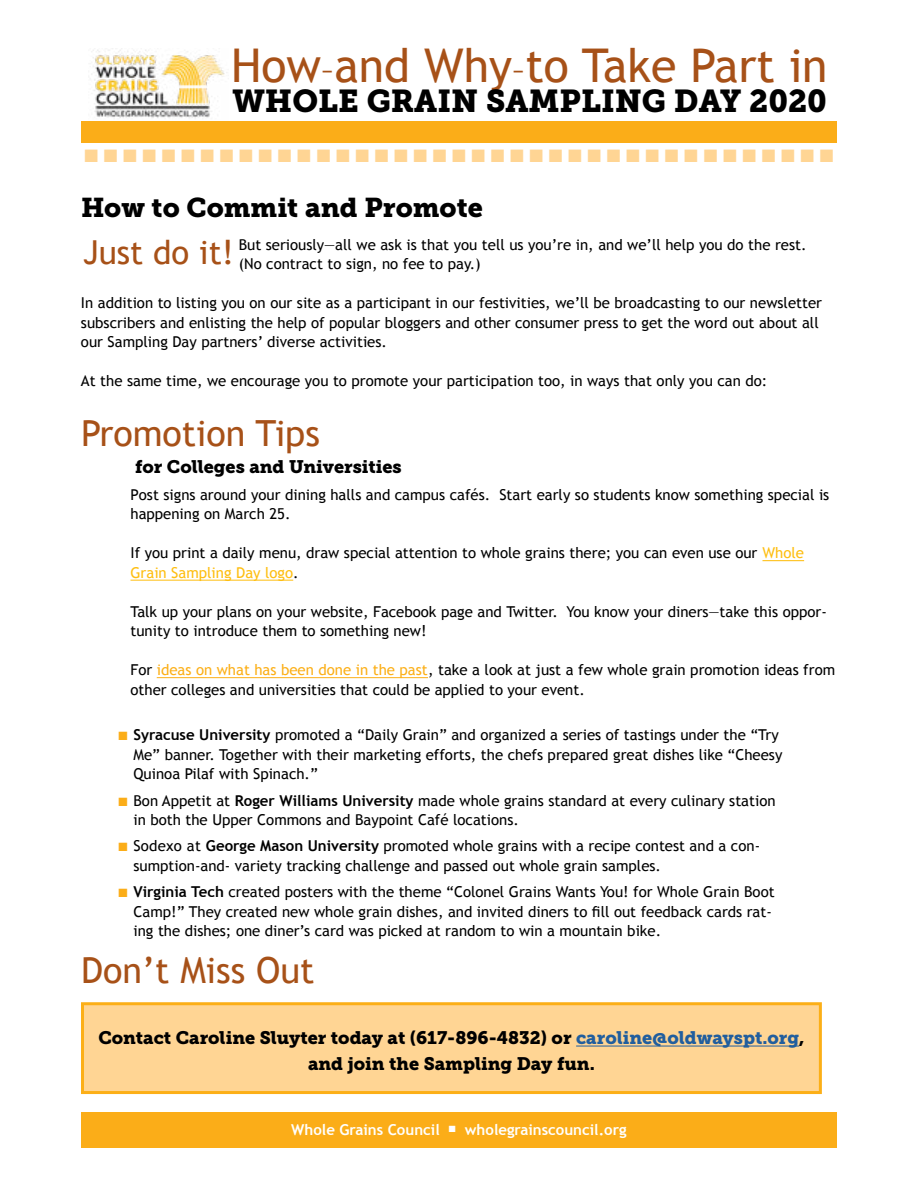
<style>
.page{position:relative;width:918px;height:1188px;background:#fff}
.page>*{position:absolute;margin:0;border:0;box-sizing:border-box;transform-origin:0 0}
.t1{font:46.5px "Trebuchet MS";color:#a75118}
.t2{font:36px "Trebuchet MS";color:#a75118}
.t3{font:33px "Trebuchet MS";color:#a75118}
.t4{font:31.5px "Museo Slab 900";color:#000}
.t5{font:27px "Museo Slab 900";color:#000}
.t6{font:18px/25.5px "Museo Slab 900";color:#000;text-align:center}
.t7{font:18px "Zapf Dingbats ITC";color:#ffd594}
.t8{font:15px/19.5px "Trebuchet MS";color:#000}
.t9{font:700 15px "Trebuchet MS";color:#fff}
.s1{font-size:36px}
.s2{color:#febe10}
.s3{color:#fcaf17}
.s4{color:#fbad18}
.s5{font-weight:700}
.s6{color:#215e9e}
</style>
<div class="page">
<div style="left:81px;top:121px;width:756px;height:22px;background:#fbad18"></div>
<div style="left:81px;top:1112px;width:756px;height:36px;background:#fbad18"></div>
<img style="left:91px;top:50px;width:136px;height:68px">
<hr style="left:157px;top:677px;width:271px;height:1px;background:#fcaf17">
<hr style="left:131px;top:580px;width:162px;height:1px;background:#febe10">
<hr style="left:762px;top:560px;width:42px;height:1px;background:#febe10">
<div style="left:82px;top:1004px;width:738px;height:89px;background:#ffd594"></div>
<hr style="left:576px;top:1046px;width:223px;height:1px;background:#215e9e">
<div style="left:81px;top:1002px;width:741px;height:92px;border:3px solid #fcaf17"></div>
<h1 class="t1" style="left:231px;top:38px;width:598px">How<span class="s1">–</span>and Why<span class="s1">–</span>to Take Part in</h1>
<h3 class="t4" style="left:232px;top:83px;width:596px">WHOLE GRAIN SAMPLING DAY 2020</h3>
<p class="t7" style="left:84px;top:148px;width:750px">■ ■ ■ ■ ■ ■ ■ ■ ■ ■ ■ ■ ■ ■ ■ ■ ■ ■ ■ ■ ■ ■ ■ ■ ■ ■ ■ ■ ■ ■ ■ ■ ■ ■ ■ ■ ■ ■ ■</p>
<h3 class="t5" style="left:81px;top:192px;width:403px">How to Commit and Promote</h3>
<p class="t8" style="left:239px;top:235px;width:569px">But seriously—all we ask is that you tell us you’re in, and we’ll help you do the rest. (No contract to sign, no fee to pay.)</p>
<p class="t8" style="left:81px;top:293px;width:743px">In addition to listing you on our site as a participant in our festivities, we’ll be broadcasting to our newsletter subscribers and enlisting the help of popular bloggers and other consumer press to get the word out about all our Sampling Day partners’ diverse activities.</p>
<p class="t8" style="left:81px;top:371px;width:688px">At the same time, we encourage you to promote your participation too, in ways that only you can do:</p>
<h2 class="t2" style="left:81px;top:412px;width:240px">Promotion Tips</h2>
<p class="t6" style="left:135px;top:454px;width:268px">for Colleges and Universities</p>
<p class="t8" style="left:130px;top:485px;width:700px">Post signs around your dining halls and campus cafés. Start early so students know something special is happening on March 25.</p>
<p class="t8" style="left:130px;top:543px;width:675px">If you print a daily menu, draw special attention to whole grains there; you can even use our <span class="s2">Whole<br>Grain Sampling Day logo</span>.</p>
<p class="t8" style="left:130px;top:602px;width:698px">Talk up your plans on your website, Facebook page and Twitter. You know your diners—take this oppor&shy;tunity to introduce them to something new!</p>
<p class="t8" style="left:130px;top:660px;width:706px">For <span class="s3">ideas on what has been done in the past</span>, take a look at just a few whole grain promotion ideas from other colleges and universities that could be applied to your event.</p>
<p class="t8" style="left:134px;top:725px;width:650px;text-indent:-15px"><span class="s4">■</span> <span class="s5">Syracuse University</span> promoted a “Daily Grain” and organized a series of tastings under the “Try<br>Me” banner. Together with their marketing efforts, the chefs prepared great dishes like “Cheesy<br>Quinoa Pilaf with Spinach.”</p>
<p class="t8" style="left:134px;top:791px;width:644px;text-indent:-15px"><span class="s4">■</span> Bon Appetit at <span class="s5">Roger Williams University</span> made whole grains standard at every culinary station in both the Upper Commons and Baypoint Café locations.</p>
<p class="t8" style="left:134px;top:836px;width:628px;text-indent:-15px"><span class="s4">■</span> Sodexo at <span class="s5">George Mason University</span> promoted whole grains with a recipe contest and a con&shy;sumption-and- variety tracking challenge and passed out whole grain samples.</p>
<p class="t8" style="left:134px;top:882px;width:643px;text-indent:-15px"><span class="s4">■</span> <span class="s5">Virginia Tech</span> created posters with the theme “Colonel Grains Wants You! for Whole Grain Boot<br>Camp!” They created new whole grain dishes, and invited diners to fill out feedback cards rat&shy;ing the dishes; one diner’s card was picked at random to win a mountain bike.</p>
<h2 class="t2" style="left:81px;top:949px;width:235px">Don’t Miss Out</h2>
<h3 class="t3" style="left:83px;top:232px;width:152px">Just do it!</h3>
<p class="t6" style="left:98px;top:1025px;width:708px">Contact Caroline Sluyter today at (617-896-4832) or <span class="s6">caroline@oldwayspt.org</span>, and join the Sampling Day fun.</p>
<p class="t9" style="left:291px;top:1121px;width:337px">Whole Grains Council ■ wholegrainscouncil.org</p>
</div>
